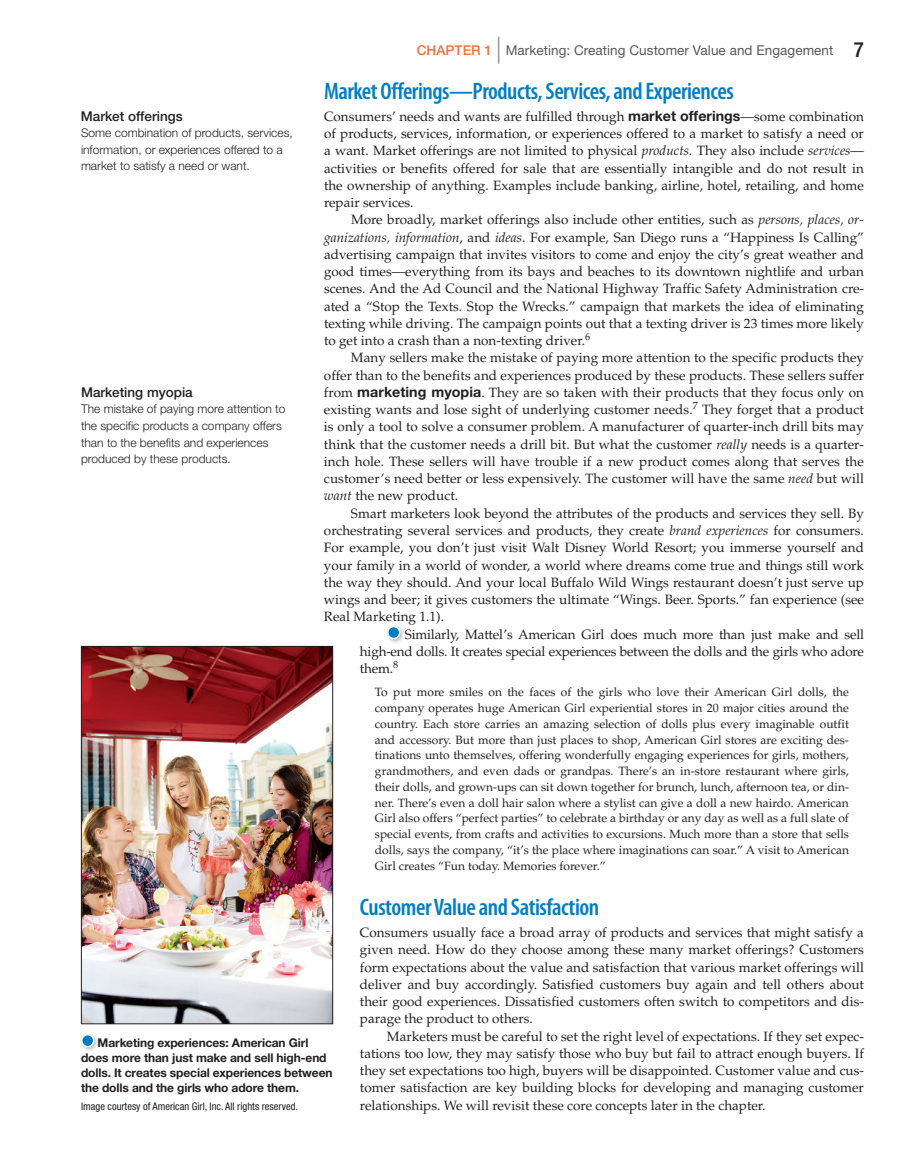
<style>
.page{position:relative;width:918px;height:1175px;background:#fff}
.page>*{position:absolute;margin:0;border:0;box-sizing:border-box;transform-origin:0 0}
.t1{font:600 condensed 24px "Myriad Pro";letter-spacing:-.02em;color:#007ec5}
.t2{font:13.5px "Palatino LT Pro";color:#231f20}
.t3{font:13.5px "Helvetica Neue LTW1 G";letter-spacing:.005em;color:#57585a}
.t4{font:500 13.5px "Helvetica Neue LTW1 G";color:#231f20}
.t5{font:12px/15.8px "Palatino LT Pro";color:#231f20;text-align:justify}
.t6{font:300 12px/16.5px "Helvetica Neue LTW1 G";color:#231f20}
.t7{font:700 12px/15px "Helvetica Neue LTW1 G";letter-spacing:-.01em;color:#231f20}
.t8{font:condensed 10.5px "Helvetica Neue LTW1 G";color:#231f20}
.s1{font-weight:500;color:#f3713b}
.s2{font-weight:300;font-size:27px;color:#939598}
.s3{font-weight:500;font-stretch:condensed;font-size:21px;color:#231f20}
.s4{font-family:"Helvetica Neue LTW1 G";font-weight:700;font-size:14.25px}
.s5{font-style:italic}
</style>
<div class="page">
<div style="left:385px;top:624px;width:20px;height:20px;background:#231f20;opacity:.3"></div>
<div style="left:388px;top:626px;width:12px;height:12px;background:#007ec5;border-radius:50%"></div>
<div style="left:387px;top:626px;width:13px;height:13px;border:2px solid #fff;border-radius:50%"></div>
<img style="left:83px;top:648px;width:248px;height:374px">
<div style="left:81px;top:646px;width:252px;height:378px;border:1px solid #231f20"></div>
<div style="left:79px;top:1032px;width:20px;height:20px;background:#231f20;opacity:.3"></div>
<div style="left:82px;top:1034px;width:12px;height:12px;background:#007ec5;border-radius:50%"></div>
<div style="left:81px;top:1034px;width:13px;height:13px;border:2px solid #fff;border-radius:50%"></div>
<p class="t3" style="left:417px;top:42px;width:449px"><span class="s1">ChapTer 1</span> <span class="s2">|</span> Marketing: Creating Customer Value and Engagement <span class="s3">7</span></p>
<p class="t1" style="left:324px;top:78px;width:411px">Market Offerings—Products, Services, and Experiences</p>
<p class="t2" style="left:324px;top:108px;width:542px">Consumers’ needs and wants are fulfilled through <span class="s4">market offerings</span>—some combination</p>
<p class="t2" style="left:324px;top:125px;width:541px">of products, services, information, or experiences offered to a market to satisfy a need or</p>
<p class="t2" style="left:324px;top:143px;width:542px">a want. Market offerings are not limited to physical <span class="s5">products.</span> They also include <span class="s5">services</span>—</p>
<p class="t2" style="left:324px;top:160px;width:541px">activities or benefits offered for sale that are essentially intangible and do not result in</p>
<p class="t2" style="left:324px;top:177px;width:541px">the ownership of anything. Examples include banking, airline, hotel, retailing, and home</p>
<p class="t2" style="left:324px;top:194px;width:91px">repair services.</p>
<p class="t2" style="left:351px;top:212px;width:515px">More broadly, market offerings also include other entities, such as <span class="s5">persons, places, or-</span></p>
<p class="t2" style="left:324px;top:229px;width:541px"><span class="s5">ganizations, information</span>, and <span class="s5">ideas</span>. For example, San Diego runs a “Happiness Is Calling”</p>
<p class="t2" style="left:324px;top:246px;width:541px">advertising campaign that invites visitors to come and enjoy the city’s great weather and</p>
<p class="t2" style="left:324px;top:263px;width:541px">good times—everything from its bays and beaches to its downtown nightlife and urban</p>
<p class="t2" style="left:324px;top:281px;width:542px">scenes. And the Ad Council and the National Highway Traffic Safety Administration cre-</p>
<p class="t2" style="left:324px;top:298px;width:542px">ated a “Stop the Texts. Stop the Wrecks.” campaign that markets the idea of eliminating</p>
<p class="t2" style="left:324px;top:315px;width:542px">texting while driving. The campaign points out that a texting driver is 23 times more likely</p>
<p class="t2" style="left:324px;top:332px;width:268px">to get into a crash than a non-texting driver.<sup>6</sup></p>
<p class="t2" style="left:351px;top:350px;width:515px">Many sellers make the mistake of paying more attention to the specific products they</p>
<p class="t2" style="left:324px;top:367px;width:542px">offer than to the benefits and experiences produced by these products. These sellers suffer</p>
<p class="t2" style="left:324px;top:384px;width:541px">from <span class="s4">marketing myopia</span>. They are so taken with their products that they focus only on</p>
<p class="t2" style="left:324px;top:401px;width:541px">existing wants and lose sight of underlying customer needs.<sup>7</sup> They forget that a product</p>
<p class="t2" style="left:324px;top:419px;width:541px">is only a tool to solve a consumer problem. A manufacturer of quarter-inch drill bits may</p>
<p class="t2" style="left:324px;top:436px;width:541px">think that the customer needs a drill bit. But what the customer <span class="s5">really</span> needs is a quarter-</p>
<p class="t2" style="left:324px;top:453px;width:541px">inch hole. These sellers will have trouble if a new product comes along that serves the</p>
<p class="t2" style="left:324px;top:470px;width:541px">customer’s need better or less expensively. The customer will have the same <span class="s5">need</span> but will</p>
<p class="t2" style="left:324px;top:488px;width:136px"><span class="s5">want</span> the new product.</p>
<p class="t2" style="left:351px;top:505px;width:515px">Smart marketers look beyond the attributes of the products and services they sell. By</p>
<p class="t2" style="left:324px;top:522px;width:541px">orchestrating several services and products, they create <span class="s5">brand experiences</span> for consumers.</p>
<p class="t2" style="left:324px;top:539px;width:542px">For example, you don’t just visit Walt Disney World Resort; you immerse yourself and</p>
<p class="t2" style="left:324px;top:557px;width:541px">your family in a world of wonder, a world where dreams come true and things still work</p>
<p class="t2" style="left:324px;top:574px;width:541px">the way they should. And your local Buffalo Wild Wings restaurant doesn’t just serve up</p>
<p class="t2" style="left:324px;top:591px;width:542px">wings and beer; it gives customers the ultimate “Wings. Beer. Sports.” fan experience (see</p>
<p class="t2" style="left:324px;top:608px;width:122px">Real Marketing 1.1).</p>
<p class="t2" style="left:405px;top:626px;width:461px">Similarly, Mattel’s American Girl does much more than just make and sell</p>
<p class="t2" style="left:360px;top:643px;width:505px">high-end dolls. It creates special experiences between the dolls and the girls who adore</p>
<p class="t2" style="left:360px;top:660px;width:40px">them.<sup>8</sup></p>
<p class="t5" style="left:375px;top:684px;width:476px">To put more smiles on the faces of the girls who love their American Girl dolls, the company operates huge American Girl experiential stores in 20 major cities around the country. Each store carries an amazing selection of dolls plus every imaginable outfit and accessory. But more than just places to shop, American Girl stores are exciting des&shy;tinations unto themselves, offering wonderfully engaging experiences for girls, mothers, grandmothers, and even dads or grandpas. There’s an in-store restaurant where girls, their dolls, and grown-ups can sit down together for brunch, lunch, afternoon tea, or din&shy;ner. There’s even a doll hair salon where a stylist can give a doll a new hairdo. American Girl also offers “perfect parties” to celebrate a birthday or any day as well as a full slate of special events, from crafts and activities to excursions. Much more than a store that sells dolls, says the company, “it’s the place where imaginations can soar.” A visit to American Girl creates “Fun today. Memories forever.”</p>
<p class="t1" style="left:360px;top:894px;width:241px">Customer Value and Satisfaction</p>
<p class="t2" style="left:360px;top:924px;width:505px">Consumers usually face a broad array of products and services that might satisfy a</p>
<p class="t2" style="left:360px;top:941px;width:506px">given need. How do they choose among these many market offerings? Customers</p>
<p class="t2" style="left:360px;top:959px;width:506px">form expectations about the value and satisfaction that various market offerings will</p>
<p class="t2" style="left:360px;top:976px;width:505px">deliver and buy accordingly. Satisfied customers buy again and tell others about</p>
<p class="t2" style="left:360px;top:993px;width:506px">their good experiences. Dissatisfied customers often switch to competitors and dis-</p>
<p class="t2" style="left:360px;top:1010px;width:174px">parage the product to others.</p>
<p class="t2" style="left:387px;top:1028px;width:478px">Marketers must be careful to set the right level of expectations. If they set expec-</p>
<p class="t2" style="left:360px;top:1045px;width:505px">tations too low, they may satisfy those who buy but fail to attract enough buyers. If</p>
<p class="t2" style="left:360px;top:1062px;width:506px">they set expectations too high, buyers will be disappointed. Customer value and cus-</p>
<p class="t2" style="left:360px;top:1079px;width:505px">tomer satisfaction are key building blocks for developing and managing customer</p>
<p class="t2" style="left:360px;top:1097px;width:407px">relationships. We will revisit these core concepts later in the chapter.</p>
<p class="t4" style="left:81px;top:108px;width:103px">Market offerings</p>
<p class="t6" style="left:81px;top:125px;width:213px">Some combination of products, services, information, or experiences offered to a market to satisfy a need or want.</p>
<p class="t4" style="left:81px;top:384px;width:113px">Marketing myopia</p>
<p class="t6" style="left:81px;top:401px;width:206px">The mistake of paying more attention to the specific products a company offers than to the benefits and experiences produced by these products.</p>
<p class="t7" style="left:81px;top:1034px;width:253px;text-indent:17px">Marketing experiences: american Girl does more than just make and sell high-end dolls. It creates special experiences between the dolls and the girls who adore them.</p>
<p class="t8" style="left:81px;top:1099px;width:219px">Image courtesy of American Girl, Inc. All rights reserved.</p>
</div>
